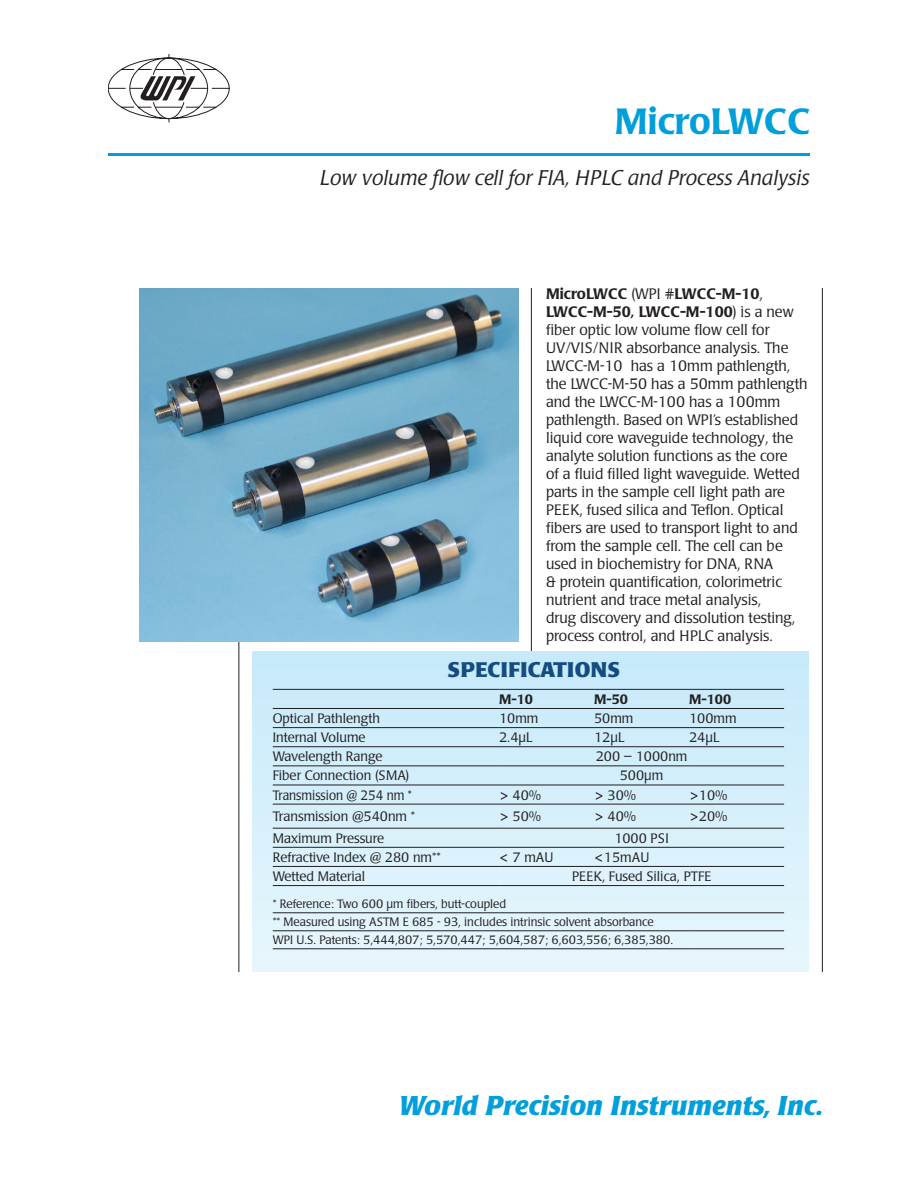
<style>
.page{position:relative;width:918px;height:1188px;background:#fff}
.page>*{position:absolute;margin:0;border:0;box-sizing:border-box;transform-origin:0 0}
.t1{font:500 36px "Laudatio BQ";color:#009fda}
.t2{font:italic 700 27px "Laudatio BQ";color:#009fdb}
._10_Pop_Bold{font:italic 300 21px "Laudatio BQ";color:#231f20}
.Specifications_Headi{font:700 21px "Laudatio BQ";letter-spacing:.02em;color:#144b81}
.t3{font:300 15px/18px "Laudatio BQ";color:#231f20}
.t4{font:300 13.5px "Laudatio BQ";color:#231f20}
.t5{font:300 13.5px "Laudatio BQ";color:#231f20;scale:.93 1}
.t6{font:500 13.5px "Laudatio BQ";color:#231f20}
.t7{font:300 12px "Laudatio BQ";color:#231f20}
.s1{font-weight:500}
</style>
<div class="page">
<hr style="left:238px;top:288px;width:1px;height:684px;background:#231f20">
<hr style="left:531px;top:288px;width:1px;height:684px;background:#231f20">
<hr style="left:108px;top:153px;width:702px;height:3px;background:#009fdb">
<hr style="left:822px;top:288px;width:1px;height:684px;background:#231f20">
<svg style="left:108px;top:54px;width:121px;height:68px"></svg>
<img style="left:140px;top:289px;width:379px;height:352px">
<svg style="left:253px;top:652px;width:556px;height:320px;background:#d4edf9"></svg>
<hr style="left:273px;top:689px;width:226px;height:1px;background:#231f20">
<hr style="left:499px;top:689px;width:95px;height:1px;background:#231f20">
<hr style="left:594px;top:689px;width:95px;height:1px;background:#231f20">
<hr style="left:689px;top:689px;width:95px;height:1px;background:#231f20">
<hr style="left:273px;top:708px;width:226px;height:1px;background:#231f20">
<hr style="left:499px;top:708px;width:95px;height:1px;background:#231f20">
<hr style="left:594px;top:708px;width:95px;height:1px;background:#231f20">
<hr style="left:689px;top:708px;width:95px;height:1px;background:#231f20">
<hr style="left:273px;top:727px;width:226px;height:1px;background:#231f20">
<hr style="left:499px;top:727px;width:95px;height:1px;background:#231f20">
<hr style="left:594px;top:727px;width:95px;height:1px;background:#231f20">
<hr style="left:689px;top:727px;width:95px;height:1px;background:#231f20">
<hr style="left:273px;top:746px;width:226px;height:1px;background:#231f20">
<hr style="left:499px;top:746px;width:95px;height:1px;background:#231f20">
<hr style="left:594px;top:746px;width:95px;height:1px;background:#231f20">
<hr style="left:689px;top:746px;width:95px;height:1px;background:#231f20">
<hr style="left:273px;top:765px;width:226px;height:1px;background:#231f20">
<hr style="left:499px;top:765px;width:95px;height:1px;background:#231f20">
<hr style="left:594px;top:765px;width:95px;height:1px;background:#231f20">
<hr style="left:689px;top:765px;width:95px;height:1px;background:#231f20">
<hr style="left:273px;top:785px;width:226px;height:1px;background:#231f20">
<hr style="left:499px;top:785px;width:95px;height:1px;background:#231f20">
<hr style="left:594px;top:785px;width:95px;height:1px;background:#231f20">
<hr style="left:689px;top:785px;width:95px;height:1px;background:#231f20">
<hr style="left:273px;top:804px;width:226px;height:1px;background:#231f20">
<hr style="left:499px;top:804px;width:95px;height:1px;background:#231f20">
<hr style="left:594px;top:804px;width:95px;height:1px;background:#231f20">
<hr style="left:689px;top:804px;width:95px;height:1px;background:#231f20">
<hr style="left:273px;top:828px;width:226px;height:1px;background:#231f20">
<hr style="left:499px;top:828px;width:95px;height:1px;background:#231f20">
<hr style="left:594px;top:828px;width:95px;height:1px;background:#231f20">
<hr style="left:689px;top:828px;width:95px;height:1px;background:#231f20">
<hr style="left:273px;top:847px;width:226px;height:1px;background:#231f20">
<hr style="left:499px;top:847px;width:95px;height:1px;background:#231f20">
<hr style="left:594px;top:847px;width:95px;height:1px;background:#231f20">
<hr style="left:689px;top:847px;width:95px;height:1px;background:#231f20">
<hr style="left:273px;top:866px;width:226px;height:1px;background:#231f20">
<hr style="left:499px;top:866px;width:95px;height:1px;background:#231f20">
<hr style="left:594px;top:866px;width:95px;height:1px;background:#231f20">
<hr style="left:689px;top:866px;width:95px;height:1px;background:#231f20">
<hr style="left:273px;top:885px;width:226px;height:1px;background:#231f20">
<hr style="left:499px;top:885px;width:95px;height:1px;background:#231f20">
<hr style="left:594px;top:885px;width:95px;height:1px;background:#231f20">
<hr style="left:689px;top:885px;width:95px;height:1px;background:#231f20">
<hr style="left:273px;top:912px;width:226px;height:1px;background:#231f20">
<hr style="left:499px;top:912px;width:95px;height:1px;background:#231f20">
<hr style="left:594px;top:912px;width:95px;height:1px;background:#231f20">
<hr style="left:689px;top:912px;width:95px;height:1px;background:#231f20">
<hr style="left:273px;top:930px;width:226px;height:1px;background:#231f20">
<hr style="left:499px;top:930px;width:95px;height:1px;background:#231f20">
<hr style="left:594px;top:930px;width:95px;height:1px;background:#231f20">
<hr style="left:689px;top:930px;width:95px;height:1px;background:#231f20">
<hr style="left:273px;top:948px;width:226px;height:1px;background:#231f20">
<hr style="left:499px;top:948px;width:95px;height:1px;background:#231f20">
<hr style="left:594px;top:948px;width:95px;height:1px;background:#231f20">
<hr style="left:689px;top:948px;width:95px;height:1px;background:#231f20">
<p class="t1" style="left:615px;top:101px;width:197px">MicroLWCC</p>
<p class="_10_Pop_Bold" style="left:320px;top:165px;width:491px">Low volume flow cell for FIA, HPLC and Process Analysis</p>
<p class="t3" style="left:546px;top:285px;width:263px"><span class="s1">MicroLWCC</span> (WPI #<span class="s1">LWCC-M-10</span>, <span class="s1">LWCC-M-50, LWCC-M-100</span>) is a new fiber optic low volume flow cell for UV/VIS/NIR absorbance analysis. The LWCC-M-10 has a 10mm pathlength, the LWCC-M-50 has a 50mm pathlength and the LWCC-M-100 has a 100mm pathlength. Based on WPI’s established liquid core waveguide technology, the analyte solution functions as the core<br>of a fluid filled light waveguide. Wetted parts in the sample cell light path are PEEK, fused silica and Teflon. Optical fibers are used to transport light to and from the sample cell. The cell can be used in biochemistry for DNA, RNA<br>&amp; protein quantification, colorimetric nutrient and trace metal analysis,<br>drug discovery and dissolution testing, process control, and HPLC analysis.</p>
<p class="Specifications_Headi" style="left:448px;top:658px;width:174px">SPECIFICATIONS</p>
<p class="t6" style="left:499px;top:692px;width:36px">M-10</p>
<p class="t6" style="left:594px;top:692px;width:36px">M-50</p>
<p class="t6" style="left:689px;top:692px;width:44px">M-100</p>
<p class="t4" style="left:273px;top:711px;width:109px">Optical Pathlength</p>
<p class="t4" style="left:499px;top:711px;width:41px">10mm</p>
<p class="t4" style="left:594px;top:711px;width:41px">50mm</p>
<p class="t4" style="left:689px;top:711px;width:49px">100mm</p>
<p class="t4" style="left:273px;top:730px;width:94px">Internal Volume</p>
<p class="t4" style="left:499px;top:730px;width:35px">2.4µL</p>
<p class="t4" style="left:594px;top:730px;width:32px">12µL</p>
<p class="t4" style="left:689px;top:730px;width:32px">24µL</p>
<p class="t4" style="left:273px;top:749px;width:111px">Wavelength Range</p>
<p class="t4" style="left:596px;top:749px;width:93px">200 – 1000nm</p>
<p class="t4" style="left:273px;top:768px;width:138px">Fiber Connection (SMA)</p>
<p class="t4" style="left:620px;top:768px;width:45px">500µm</p>
<p class="t5" style="left:273px;top:787px;width:151px">Transmission @ 254 nm *</p>
<p class="t4" style="left:499px;top:787px;width:44px">&gt; 40%</p>
<p class="t4" style="left:594px;top:787px;width:44px">&gt; 30%</p>
<p class="t4" style="left:689px;top:787px;width:40px">&gt;10%</p>
<p class="t4" style="left:273px;top:809px;width:144px">Transmission @540nm *</p>
<p class="t4" style="left:499px;top:809px;width:44px">&gt; 50%</p>
<p class="t4" style="left:594px;top:809px;width:44px">&gt; 40%</p>
<p class="t4" style="left:689px;top:809px;width:40px">&gt;20%</p>
<p class="t4" style="left:273px;top:831px;width:113px">Maximum Pressure</p>
<p class="t4" style="left:614px;top:831px;width:56px">1000 PSI</p>
<p class="t4" style="left:273px;top:850px;width:169px">Refractive Index @ 280 nm**</p>
<p class="t4" style="left:499px;top:850px;width:56px">&lt; 7 mAU</p>
<p class="t4" style="left:594px;top:850px;width:57px">&lt;15mAU</p>
<p class="t4" style="left:273px;top:869px;width:94px">Wetted Material</p>
<p class="t4" style="left:572px;top:869px;width:141px">PEEK, Fused Silica, PTFE</p>
<p class="t7" style="left:273px;top:897px;width:235px">* Reference: Two 600 µm fibers, butt-coupled</p>
<p class="t7" style="left:273px;top:915px;width:382px">** Measured using ASTM E 685 - 93, includes intrinsic solvent absorbance</p>
<p class="t7" style="left:273px;top:933px;width:402px">WPI U.S. Patents: 5,444,807; 5,570,447; 5,604,587; 6,603,556; 6,385,380.</p>
<p class="t2" style="left:399px;top:1090px;width:426px">World Precision Instruments, Inc.</p>
</div>
